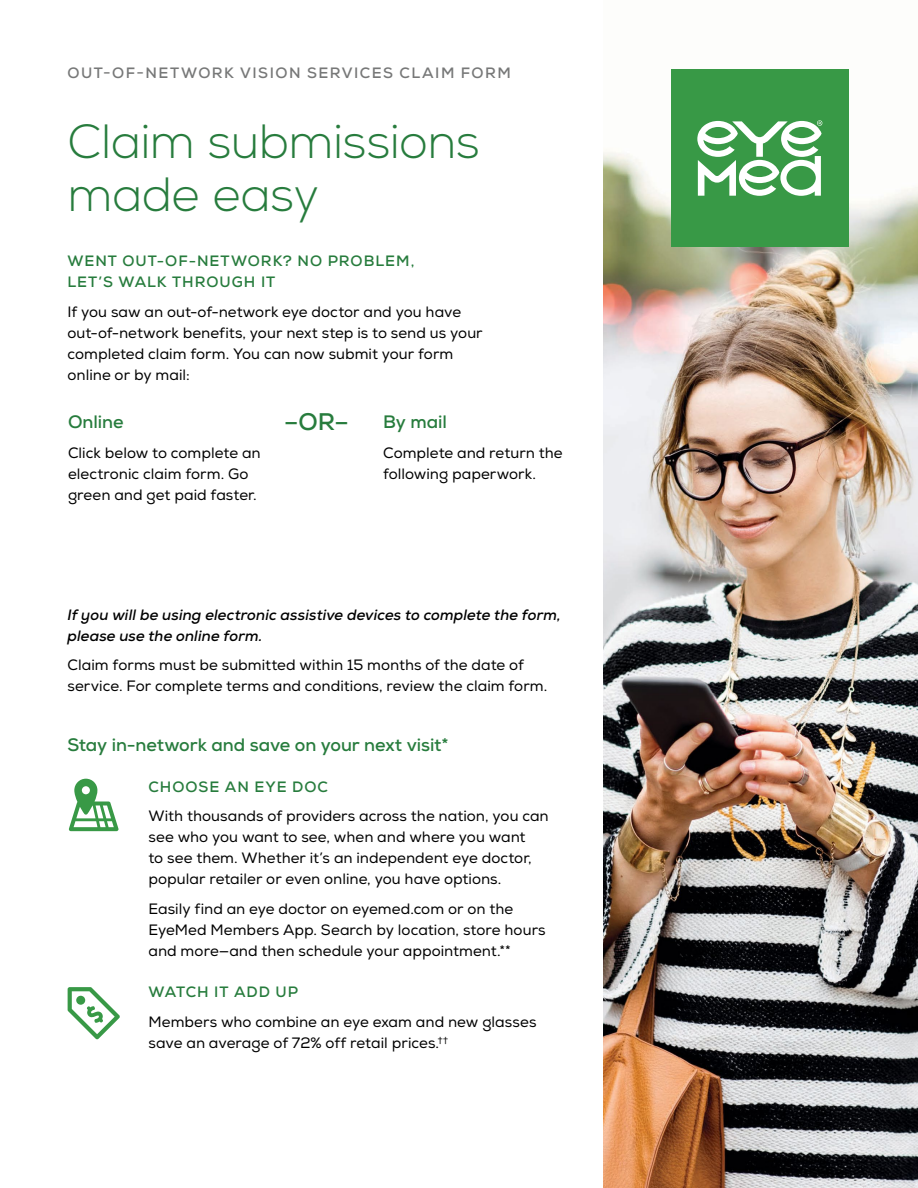
<style>
.page{position:relative;width:918px;height:1188px;background:#fff}
.page>*{position:absolute;margin:0;border:0;box-sizing:border-box;transform-origin:0 0}
.SS_Headline{font:300 48px/53.2px "Nexa";letter-spacing:-.015em;color:#277c3d}
.t1{font:700 24px "Nexa";color:#277c3d}
.SS_Subhead_SC_12_17{font:700 18px "Nexa";letter-spacing:-.005em;color:#277c3d}
.SS_Body_10_14{font:15px/21px "Nexa";color:#000}
.SS_Body_10_14-2{font:italic 700 15px/21px "Nexa";letter-spacing:.005em;color:#000}
.SS_Subhead_ALL_CAPS{font:700 15px/21px "Nexa";letter-spacing:.065em;color:#277c3d}
.SS_Title{font:700 15px "Nexa";letter-spacing:.1em;color:#777878}
</style>
<div class="page">
<img style="left:603px;top:69px;width:315px;height:1119px">
<div style="left:671px;top:70px;width:177px;height:177px;background:#389946"></div>
<svg style="left:697px;top:120px;width:125px;height:76px"></svg>
<svg style="left:69px;top:779px;width:50px;height:52px"></svg>
<svg style="left:68px;top:987px;width:52px;height:52px"></svg>
<h1 class="SS_Title" style="left:68px;top:63px;width:445px">OUT-OF-NETWORK VISION SERVICES CLAIM FORM</h1>
<h2 class="SS_Headline" style="left:68px;top:116px;width:414px">Claim submissions made easy</h2>
<h3 class="SS_Subhead_ALL_CAPS" style="left:68px;top:251px;width:348px">WENT OUT-OF-NETWORK? NO PROBLEM,<br>LET’S WALK THROUGH IT</h3>
<p class="SS_Body_10_14" style="left:68px;top:301px;width:417px">If you saw an out-of-network eye doctor and you have out-of-network benefits, your next step is to send us your completed claim form. You can now submit your form online or by mail:</p>
<h4 class="SS_Subhead_SC_12_17" style="left:68px;top:411px;width:57px">Online</h4>
<p class="SS_Body_10_14" style="left:68px;top:443px;width:194px">Click below to complete an electronic claim form. Go green and get paid faster.</p>
<p class="t1" style="left:284px;top:406px;width:66px">–OR–</p>
<h4 class="SS_Subhead_SC_12_17" style="left:383px;top:411px;width:65px">By mail</h4>
<p class="SS_Body_10_14" style="left:383px;top:443px;width:181px">Complete and return the following paperwork.</p>
<p class="SS_Body_10_14-2" style="left:68px;top:604px;width:495px">If you will be using electronic assistive devices to complete the form, please use the online form.</p>
<p class="SS_Body_10_14" style="left:68px;top:655px;width:481px">Claim forms must be submitted within 15 months of the date of service. For complete terms and conditions, review the claim form.</p>
<h4 class="SS_Subhead_SC_12_17" style="left:68px;top:733px;width:383px">Stay in-network and save on your next visit*</h4>
<h3 class="SS_Subhead_ALL_CAPS" style="left:148px;top:776px;width:181px">CHOOSE AN EYE DOC</h3>
<p class="SS_Body_10_14" style="left:148px;top:806px;width:402px">With thousands of providers across the nation, you can see who you want to see, when and where you want<br>to see them. Whether it’s an independent eye doctor, popular retailer or even online, you have options.</p>
<p class="SS_Body_10_14" style="left:148px;top:899px;width:399px">Easily find an eye doctor on eyemed.com or on the<br>EyeMed Members App. Search by location, store hours and more—and then schedule your appointment.**</p>
<h3 class="SS_Subhead_ALL_CAPS" style="left:148px;top:982px;width:151px">WATCH IT ADD UP</h3>
<p class="SS_Body_10_14" style="left:148px;top:1012px;width:390px">Members who combine an eye exam and new glasses save an average of 72% off retail prices.<sup>††</sup></p>
</div>
